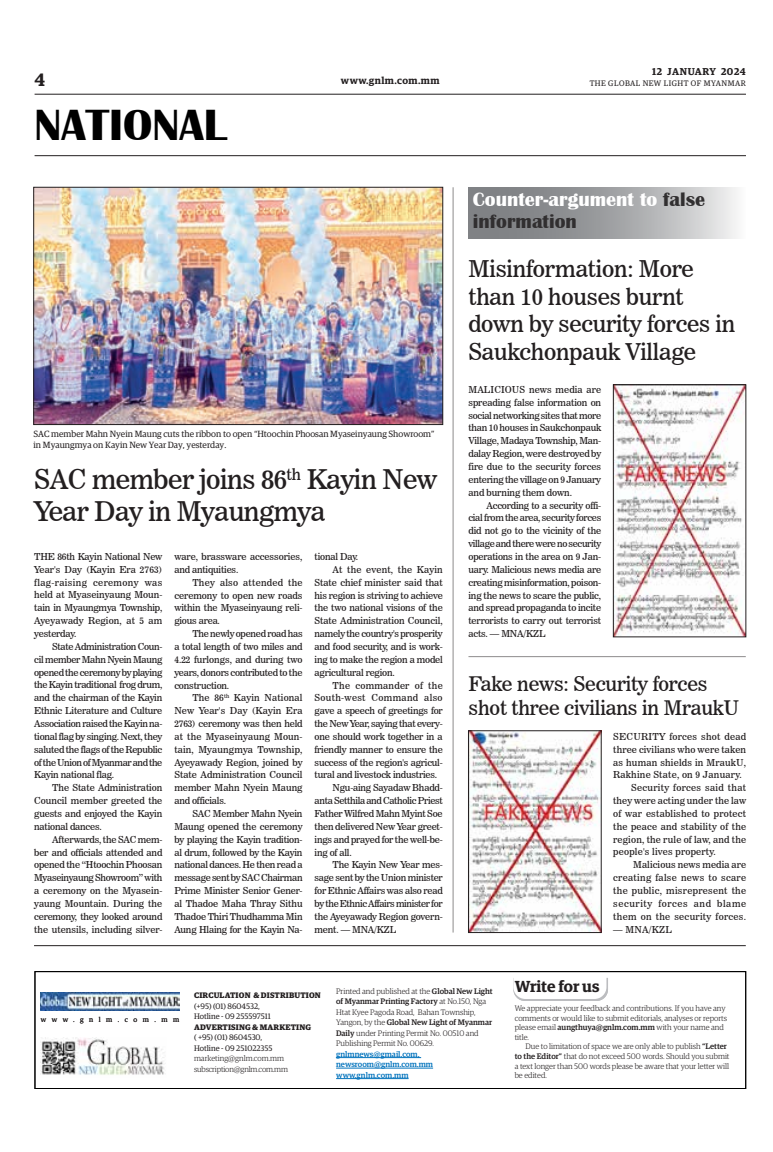
<style>
.page{position:relative;width:773px;height:1152px;background:#fff}
.page>*{position:absolute;margin:0;border:0;box-sizing:border-box;transform-origin:0 0}
.t1{font:700 45px "Britannic";color:#000}
._2_Clm_Head{font:27px/32.4px "News 706 BT Roman C";letter-spacing:-.02em;color:#231f20}
._2_Clm_Head-2{font:23px/27.6px "News 706 BT Roman C";letter-spacing:-.01em;color:#231f20}
._2_Clm_Head-3{font:20px/24px "News 706 BT Roman C";letter-spacing:-.01em;color:#231f20}
.t2{font:700 20px/21.4px "Britannic";color:#fff}
.t3{font:600 18px "Guardian Egyp";color:#231f20}
.t4{font:600 16px "Guardian Egyp";letter-spacing:-.005em;color:#231f20}
.t5{font:600 10px "Guardian Egyp";letter-spacing:.045em;color:#231f20}
._2nd_Body{font:9.5px/12.9px "News 706 BT Roman C";letter-spacing:-.02em;color:#231f20;text-align:justify}
.Normal_Para{font:9.5px/12.9px "News 706 BT Roman C";letter-spacing:-.01em;color:#231f20;text-align:justify}
.t6{font:9px/10.8px "Guardian Egyp";color:#231f20}
.t7{font:300 8px/9.6px "Guardian Egyp";color:#231f20}
.t8{font:8px "Guardian Egyp";color:#231f20}
.t9{font:500 8px/10.5px "Guardian Egyp";color:#0072bc}
.t10{font:700 8px "Guardian Egyp";letter-spacing:.02em;color:#231f20}
.t11{font:8px "Guardian Egyp";letter-spacing:.06em;color:#231f20}
.t12{font:300 8px "Guardian Egyp";letter-spacing:-.02em;color:#231f20}
.t13{font:7px "Guardian Egyp";letter-spacing:.785em;color:#231f20}
.s1{color:#312f30}
.s2{font-weight:500}
</style>
<div class="page">
<hr style="left:35px;top:94px;width:711px;height:1px;background:#231f20">
<hr style="left:35px;top:155px;width:711px;height:1px;background:#231f20">
<img style="left:41px;top:1037px;width:123px;height:38px">
<hr style="left:336px;top:1057px;width:44px;height:1px;background:#0072bc">
<hr style="left:380px;top:1057px;width:41px;height:1px;background:#0072bc">
<hr style="left:336px;top:1068px;width:97px;height:1px;background:#0072bc">
<hr style="left:336px;top:1078px;width:72px;height:1px;background:#0072bc">
<div style="left:34px;top:971px;width:712px;height:118px;border:1px solid #000"></div>
<svg style="left:513px;top:977px;width:95px;height:24px"></svg>
<img style="left:41px;top:993px;width:138px;height:17px">
<hr style="left:34px;top:945px;width:711px;height:1px;background:#231f20">
<img style="left:36px;top:189px;width:405px;height:234px">
<div style="left:34px;top:187px;width:409px;height:238px;border:1px solid #231f20"></div>
<svg style="left:468px;top:187px;width:269px;height:52px;background:#a5a6a8"></svg>
<img style="left:615px;top:387px;width:129px;height:248px">
<div style="left:613px;top:385px;width:133px;height:252px;border:1px solid #231f20"></div>
<img style="left:470px;top:733px;width:129px;height:198px">
<div style="left:468px;top:731px;width:133px;height:202px;border:1px solid #231f20"></div>
<hr style="left:468px;top:656px;width:277px;height:1px;background:#231f20">
<hr style="left:453px;top:187px;width:1px;height:746px;background:#231f20">
<h3 class="t3" style="left:35px;top:67px;width:12px">4</h3>
<p class="t1" style="left:35px;top:100px;width:193px">NATIONAL</p>
<p class="t5" style="left:652px;top:64px;width:95px">12 JANUARY 2024</p>
<p class="t5" style="left:341px;top:73px;width:100px">www.gnlm.com.mm</p>
<p class="t11" style="left:589px;top:78px;width:158px">THE GLOBAL NEW LIGHT OF MYANMAR</p>
<p class="t6" style="left:34px;top:428px;width:402px">SAC member Mahn Nyein Maung cuts the ribbon to open “Htoochin Phoosan Myaseinyaung Showroom” in Myaungmya on Kayin New Year Day, yesterday.</p>
<p class="_2_Clm_Head" style="left:34px;top:463px;width:404px">SAC member joins 86<sup>th</sup> Kayin New<br>Year Day in Myaungmya</p>
<p class="Normal_Para" style="left:34px;top:550px;width:130px">THE 86th Kayin National New Year's Day (Kayin Era 2763) flag-raising ceremony was held at Myaseinyaung Moun&shy;tain in Myaungmya Township, Ayeyawady Region, at 5 am yesterday.</p>
<p class="_2nd_Body" style="left:34px;top:640px;width:130px;text-indent:18px">State Administration Coun&shy;cil member Mahn Nyein Maung opened the ceremony by playing the Kayin traditional frog drum, and the chairman of the Kayin Ethnic Literature and Culture Association raised the Kayin na&shy;tional flag by singing. Next, they saluted the flags of the Republic of the Union of Myanmar and the Kayin national flag.</p>
<p class="_2nd_Body" style="left:34px;top:781px;width:130px;text-indent:18px">The State Administration Council member greeted the guests and enjoyed the Kayin national dances.</p>
<p class="_2nd_Body" style="left:34px;top:833px;width:130px;text-indent:18px">Afterwards, the SAC mem&shy;ber and officials attended and opened the “Htoochin Phoosan Myaseinyaung Showroom” with a ceremony on the Myasein&shy;yaung Mountain. During the ceremony, they looked around the utensils, including silver-</p>
<p class="_2nd_Body" style="left:314px;top:550px;width:45px">tional Day.</p>
<p class="_2nd_Body" style="left:314px;top:563px;width:130px;text-indent:18px">At the event, the Kayin State chief minister said that his region is striving to achieve the two national visions of the State Administration Council, namely the country's prosperity and food security, and is work&shy;ing to make the region a model agricultural region.</p>
<p class="_2nd_Body" style="left:314px;top:679px;width:130px;text-indent:18px">The commander of the South-west Command also gave a speech of greetings for the New Year, saying that every&shy;one should work together in a friendly manner to ensure the success of the region's agricul&shy;tural and livestock industries.</p>
<p class="_2nd_Body" style="left:314px;top:781px;width:130px;text-indent:18px">Ngu-aing Sayadaw Bhadd&shy;anta Setthila and Catholic Priest Father Wilfred Mahn Myint Soe then delivered New Year greet&shy;ings and prayed for the well-be&shy;ing of all.</p>
<p class="_2nd_Body" style="left:314px;top:859px;width:130px;text-indent:18px">The Kayin New Year mes&shy;sage sent by the Union minister for Ethnic Affairs was also read by the Ethnic Affairs minister for the Ayeyawady Region govern&shy;ment. — MNA/KZL</p>
<p class="_2nd_Body" style="left:174px;top:550px;width:130px">ware, brassware accessories, and antiquities.</p>
<p class="_2nd_Body" style="left:174px;top:576px;width:130px;text-indent:18px">They also attended the ceremony to open new roads within the Myaseinyaung reli&shy;gious area.</p>
<p class="_2nd_Body" style="left:174px;top:627px;width:130px;text-indent:18px">The newly opened road has a total length of two miles and 4.22 furlongs, and during two years, donors contributed to the construction.</p>
<p class="_2nd_Body" style="left:174px;top:691px;width:130px;text-indent:18px">The 86<sup>th</sup> Kayin National New Year's Day (Kayin Era 2763) ceremony was then held at the Myaseinyaung Moun&shy;tain, Myaungmya Township, Ayeyawady Region, joined by State Administration Council member Mahn Nyein Maung and officials.</p>
<p class="_2nd_Body" style="left:174px;top:807px;width:130px;text-indent:18px">SAC Member Mahn Nyein Maung opened the ceremony by playing the Kayin tradition&shy;al drum, followed by the Kayin national dances. He then read a message sent by SAC Chairman Prime Minister Senior Gener&shy;al Thadoe Maha Thray Sithu Thadoe Thiri Thudhamma Min Aung Hlaing for the Kayin Na-</p>
<p class="t2" style="left:473px;top:189px;width:234px">Counter-argument to <span class="s1">false information</span></p>
<p class="_2_Clm_Head-2" style="left:468px;top:255px;width:268px">Misinformation: More than 10 houses burnt down by security forces in<br>Saukchonpauk Village</p>
<p class="Normal_Para" style="left:468px;top:383px;width:134px">MALICIOUS news media are spreading false information on social networking sites that more than 10 houses in Saukchonpauk Village, Madaya Township, Man&shy;dalay Region, were destroyed by fire due to the security forces entering the village on 9 January and burning them down.</p>
<p class="_2nd_Body" style="left:468px;top:499px;width:134px;text-indent:18px">According to a security offi&shy;cial from the area, security forces did not go to the vicinity of the village and there were no security operations in the area on 9 Jan&shy;uary. Malicious news media are creating misinformation, poison&shy;ing the news to scare the public, and spread propaganda to incite terrorists to carry out terrorist acts. — MNA/KZL</p>
<p class="_2_Clm_Head-3" style="left:468px;top:672px;width:272px">Fake news: Security forces shot three civilians in MraukU</p>
<p class="Normal_Para" style="left:613px;top:730px;width:134px">SECURITY forces shot dead three civilians who were taken as human shields in MraukU, Rakhine State, on 9 January.</p>
<p class="_2nd_Body" style="left:613px;top:781px;width:134px;text-indent:18px">Security forces said that they were acting under the law of war established to protect the peace and stability of the region, the rule of law, and the people's lives property.</p>
<p class="_2nd_Body" style="left:613px;top:858px;width:134px;text-indent:20px">Malicious news media are creating false news to scare the public, misrepresent the security forces and blame them on the security forces.</p>
<p class="_2nd_Body" style="left:613px;top:923px;width:60px">— MNA/KZL</p>
<p class="t13" style="left:41px;top:1014px;width:140px">www.gnlm.com.mm</p>
<p class="t10" style="left:194px;top:989px;width:128px">CIRCULATION &amp; DISTRIBUTION</p>
<p class="t8" style="left:194px;top:1001px;width:67px">(+95) (01) 8604532,</p>
<p class="t8" style="left:194px;top:1011px;width:78px">Hotline - 09 255597511</p>
<p class="t10" style="left:194px;top:1021px;width:118px">ADVERTISING &amp; MARKETING</p>
<p class="t8" style="left:194px;top:1032px;width:70px">( +95) (01) 8604530,</p>
<p class="t8" style="left:194px;top:1043px;width:80px">Hotline - 09 251022355</p>
<p class="t7" style="left:194px;top:1053px;width:92px">marketing@gnlm.com.mm</p>
<p class="t12" style="left:194px;top:1064px;width:95px">subscription@gnlm.com.mm</p>
<p class="t7" style="left:336px;top:985px;width:158px;line-height:10.5px">Printed and published at the <span class="s2">Global New Light of Myanmar Printing Factory</span> at No.150, Nga Htat Kyee Pagoda Road, Bahan Township, Yangon, by the <span class="s2">Global New Light of Myanmar Daily</span> under Printing Permit No. 00510 and Publishing Permit No. 00629.</p>
<p class="t9" style="left:336px;top:1048px;width:98px">gnlmnews@gmail.com, newsroom@gnlm.com.mm www.gnlm.com.mm</p>
<p class="t4" style="left:514px;top:974px;width:86px">Write for us</p>
<p class="t7" style="left:514px;top:1003px;width:214px">We appreciate your feedback and contributions. If you have any comments or would like to submit editorials, analyses or reports please email <span class="s2">aungthuya@gnlm.com.mm</span> with your name and title.</p>
<p class="t7" style="left:514px;top:1041px;width:216px;text-indent:11px">Due to limitation of space we are only able to publish <span class="s2">“Letter to the Editor”</span> that do not exceed 500 words. Should you submit a text longer than 500 words please be aware that your letter will be edited.</p>
</div>
